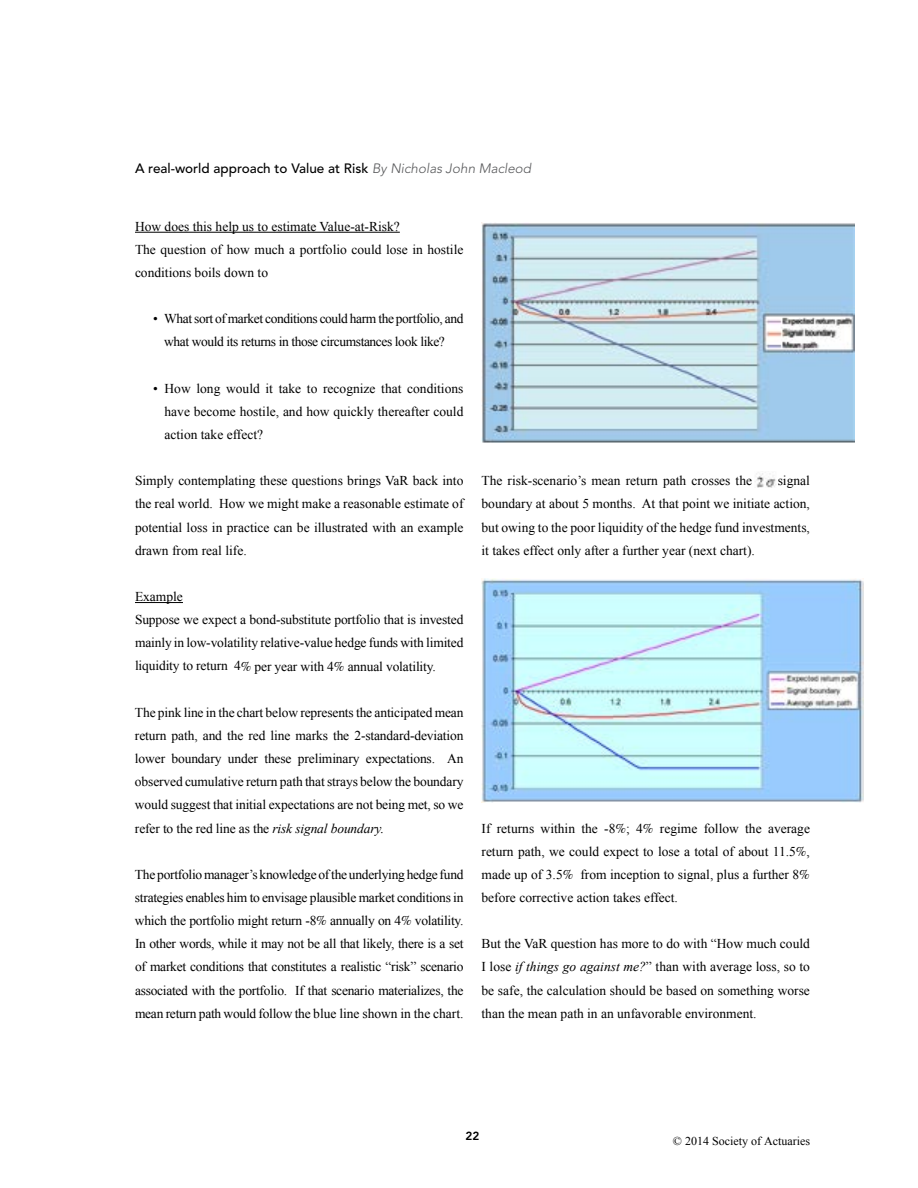
<style>
.page{position:relative;width:918px;height:1188px;background:#fff}
.page>*{position:absolute;margin:0;border:0;box-sizing:border-box;transform-origin:0 0}
.t1{font:13.5px/23.1px "Times New Roman";color:#000;text-align:justify}
.t2{font:13.5px/23.1px "Times New Roman";letter-spacing:-.03em;color:#000;text-align:center}
.t3{font:500 13.5px "Avenir LT Std";color:#000}
.t4{font:12px "Times New Roman";color:#000}
.t5{font:800 11.7px "Avenir LT Std";color:#000}
.s1{font-weight:300;font-style:italic;color:#58595b}
.s2{font-family:"Times"}
.s3{font-style:italic}
</style>
<div class="page">
<hr style="left:135px;top:232px;width:265px;height:1px;background:#000">
<hr style="left:135px;top:602px;width:48px;height:1px;background:#000">
<img style="left:482px;top:223px;width:372px;height:219px">
<img style="left:482px;top:578px;width:382px;height:225px">
<img style="left:755px;top:473px;width:21px;height:15px">
<p class="t3" style="left:135px;top:161px;width:398px">A real-world approach to Value at Risk <span class="s1">By Nicholas John Macleod</span></p>
<p class="t1" style="left:135px;top:214px;width:330px;text-align:left">How does this help us to estimate Value-at-Risk?<br>The question of how much a portfolio could lose in hostile conditions boils down to</p>
<p class="t2" style="left:153px;top:307px;width:312px">• What sort of market conditions could harm the portfolio, and what would its returns in those circumstances look like?</p>
<p class="t1" style="left:165px;top:376px;width:300px;text-indent:-11px">• How long would it take to recognize that conditions have become hostile, and how quickly thereafter could action take effect?</p>
<p class="t1" style="left:135px;top:469px;width:330px">Simply contemplating these questions brings VaR back into the real world. How we might make a reasonable estimate of potential loss in practice can be illustrated with an example drawn from real life.</p>
<p class="t1" style="left:135px;top:585px;width:330px;text-align:left">Example<br>Suppose we expect a bond-substitute portfolio that is invested mainly in low-volatility relative-value hedge funds with limited liquidity to return 4<span class="s2">%</span> per year with 4<span class="s2">%</span> annual volatility.</p>
<p class="t1" style="left:135px;top:701px;width:330px">The pink line in the chart below represents the anticipated mean return path, and the red line marks the 2-standard-deviation lower boundary under these preliminary expectations. An observed cumulative return path that strays below the boundary would suggest that initial expectations are not being met, so we refer to the red line as the <span class="s3">risk signal boundary.</span></p>
<p class="t1" style="left:135px;top:863px;width:330px">The portfolio manager’s knowledge of the underlying hedge fund strategies enables him to envisage plausible market conditions in which the portfolio might return -8<span class="s2">%</span> annually on 4<span class="s2">%</span> volatility.<br>In other words, while it may not be all that likely, there is a set of market conditions that constitutes a realistic “risk” scenario associated with the portfolio. If that scenario materializes, the mean return path would follow the blue line shown in the chart.</p>
<p class="t1" style="left:482px;top:469px;width:330px;text-indent:296px">signal boundary at about 5 months. At that point we initiate action, but owing to the poor liquidity of the hedge fund investments, it takes effect only after a further year (next chart).</p>
<p class="t1" style="left:482px;top:469px;width:272px">The risk-scenario’s mean return path crosses the</p>
<p class="t1" style="left:482px;top:816px;width:330px">If returns within the -8<span class="s2">%</span>; 4<span class="s2">%</span> regime follow the average return path, we could expect to lose a total of about 11.5<span class="s2">%</span>, made up of 3.5<span class="s2">%</span> from inception to signal, plus a further 8<span class="s2">% </span>before corrective action takes effect.</p>
<p class="t1" style="left:482px;top:932px;width:330px">But the VaR question has more to do with “How much could I lose <span class="s3">if things go against me?</span>” than with average loss, so to be safe, the calculation should be based on something worse than the mean path in an unfavorable environment.</p>
<p class="t5" style="left:466px;top:1129px;width:15px">22</p>
<p class="t4" style="left:673px;top:1133px;width:139px">© 2014 Society of Actuaries</p>
</div>
